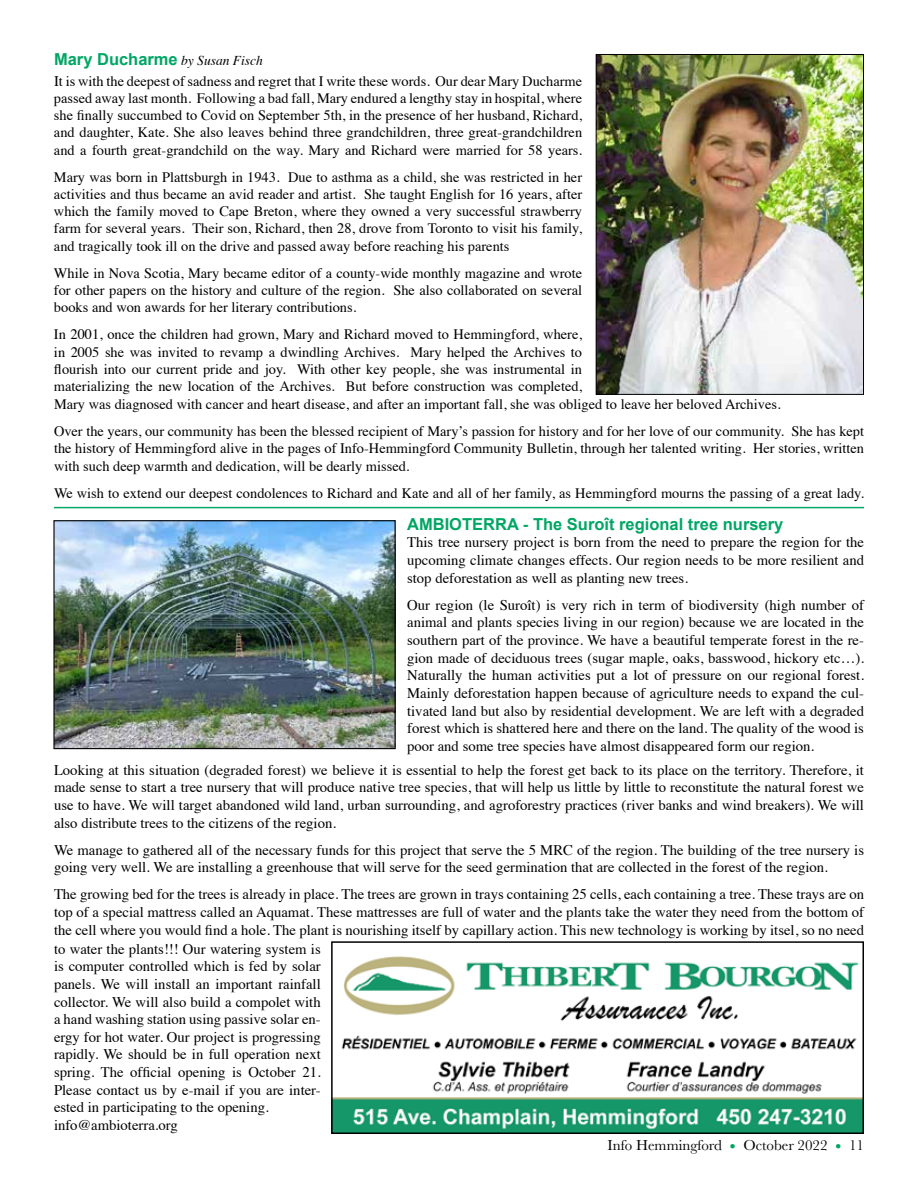
<style>
.page{position:relative;width:918px;height:1188px;background:#fff}
.page>*{position:absolute;margin:0;border:0;box-sizing:border-box;transform-origin:0 0}
.t1{font:700 16.5px "Arial";color:#00a664}
.t2{font:15px "Baskerville";color:#000}
.t3{font:14.7px/17.7px "Times";color:#000;text-align:justify}
.t4{font:14.4px/17.2px "Times";color:#000;text-align:justify}
.s1{font-family:"Times";font-weight:400;font-style:italic;font-size:13.5px;color:#000}
.s2{font-size:14.7px}
.s3{font-size:18px;color:#00a664}
</style>
<div class="page">
<img style="left:334px;top:956px;width:527px;height:175px">
<div style="left:331px;top:941px;width:533px;height:193px;border:2px solid #000"></div>
<img style="left:598px;top:56px;width:264px;height:337px">
<div style="left:596px;top:54px;width:268px;height:341px;border:1px solid #000"></div>
<img style="left:55px;top:522px;width:339px;height:225px">
<div style="left:53px;top:520px;width:343px;height:229px;border:1px solid #000"></div>
<hr style="left:54px;top:507px;width:810px;height:1px;background:#00a664">
<p class="t1" style="left:54px;top:48px;width:210px">Mary Ducharme <span class="s1">by Susan Fisch</span></p>
<p class="t4" style="left:54px;top:71px;width:530px"><span class="s2">I</span>t is with the deepest of sadness and regret that I write these words. Our dear Mary Ducharme passed away last month. Following a bad fall, Mary endured a lengthy stay in hospital, where she finally succumbed to Covid on September 5th, in the presence of her husband, Richard, and daughter, Kate. She also leaves behind three grandchildren, three great-grandchildren and a fourth great-grandchild on the way. Mary and Richard were married for 58 years.</p>
<p class="t4" style="left:54px;top:167px;width:530px">Mary was born in Plattsburgh in 1943. Due to asthma as a child, she was restricted in her activities and thus became an avid reader and artist. She taught English for 16 years, after which the family moved to Cape Breton, where they owned a very successful strawberry farm for several years. Their son, Richard, then 28, drove from Toronto to visit his family, and tragically took ill on the drive and passed away before reaching his parents</p>
<p class="t4" style="left:54px;top:263px;width:530px">While in Nova Scotia, Mary became editor of a county-wide monthly magazine and wrote for other papers on the history and culture of the region. She also collaborated on several books and won awards for her literary contributions.</p>
<p class="t4" style="left:54px;top:325px;width:530px">In 2001, once the children had grown, Mary and Richard moved to Hemmingford, where, in 2005 she was invited to revamp a dwindling Archives. Mary helped the Archives to flourish into our current pride and joy. With other key people, she was instrumental in materializing the new location of the Archives. But before construction was completed,</p>
<p class="t4" style="left:54px;top:390px;width:812px;line-height:27px">Mary was diagnosed with cancer and heart disease, and after an important fall, she was obliged to leave her beloved Archives.<br>Over the years, our community has been the blessed recipient of Mary’s passion for history and for her love of our community. She has kept</p>
<p class="t4" style="left:54px;top:439px;width:812px">the history of Hemmingford alive in the pages of Info-Hemmingford Community Bulletin, through her talented writing. Her stories, written with such deep warmth and dedication, will be dearly missed.</p>
<p class="t4" style="left:54px;top:483px;width:812px">We wish to extend our deepest condolences to Richard and Kate and all of her family, as Hemmingford mourns the passing of a great lady.</p>
<p class="t1" style="left:407px;top:513px;width:378px">AMBIOTERRA - The Suroît regional tree nursery</p>
<p class="t3" style="left:407px;top:532px;width:458px">This tree nursery project is born from the need to prepare the region for the upcoming climate changes effects. Our region needs to be more resilient and stop deforestation as well as planting new trees.</p>
<p class="t3" style="left:407px;top:595px;width:458px">Our region (le Suroît) is very rich in term of biodiversity (high number of animal and plants species living in our region) because we are located in the southern part of the province. We have a beautiful temperate forest in the re&shy;gion made of deciduous trees (sugar maple, oaks, basswood, hickory etc…).<br>Naturally the human activities put a lot of pressure on our regional forest.<br>Mainly deforestation happen because of agriculture needs to expand the cul&shy;tivated land but also by residential development. We are left with a degraded forest which is shattered here and there on the land. The quality of the wood is poor and some tree species have almost disappeared form our region.</p>
<p class="t3" style="left:54px;top:760px;width:812px">Looking at this situation (degraded forest) we believe it is essential to help the forest get back to its place on the territory. Therefore, it made sense to start a tree nursery that will produce native tree species, that will help us little by little to reconstitute the natural forest we use to have. We will target abandoned wild land, urban surrounding, and agroforestry practices (river banks and wind breakers). We will also distribute trees to the citizens of the region.</p>
<p class="t3" style="left:54px;top:840px;width:812px">We manage to gathered all of the necessary funds for this project that serve the 5 MRC of the region. The building of the tree nursery is going very well. We are installing a greenhouse that will serve for the seed germination that are collected in the forest of the region.</p>
<p class="t3" style="left:54px;top:884px;width:812px">The growing bed for the trees is already in place. The trees are grown in trays containing 25 cells, each containing a tree. These trays are on top of a special mattress called an Aquamat. These mattresses are full of water and the plants take the water they need from the bottom of the cell where you would find a hole. The plant is nourishing itself by capillary action. This new technology is working by itsel, so no need</p>
<p class="t3" style="left:54px;top:939px;width:268px;text-align:left">to water the plants!!! Our watering system is is computer controlled which is fed by solar panels. We will install an important rainfall collector. We will also build a compolet with a hand washing station using passive solar en&shy;ergy for hot water. Our project is progressing rapidly. We should be in full operation next spring. The official opening is October 21.<br>Please contact us by e-mail if you are inter&shy;ested in participating to the opening. info@ambioterra.org</p>
<p class="t2" style="left:608px;top:1136px;width:258px">Info Hemmingford <span class="s3">•</span> October 2022 <span class="s3">•</span> 11</p>
</div>
